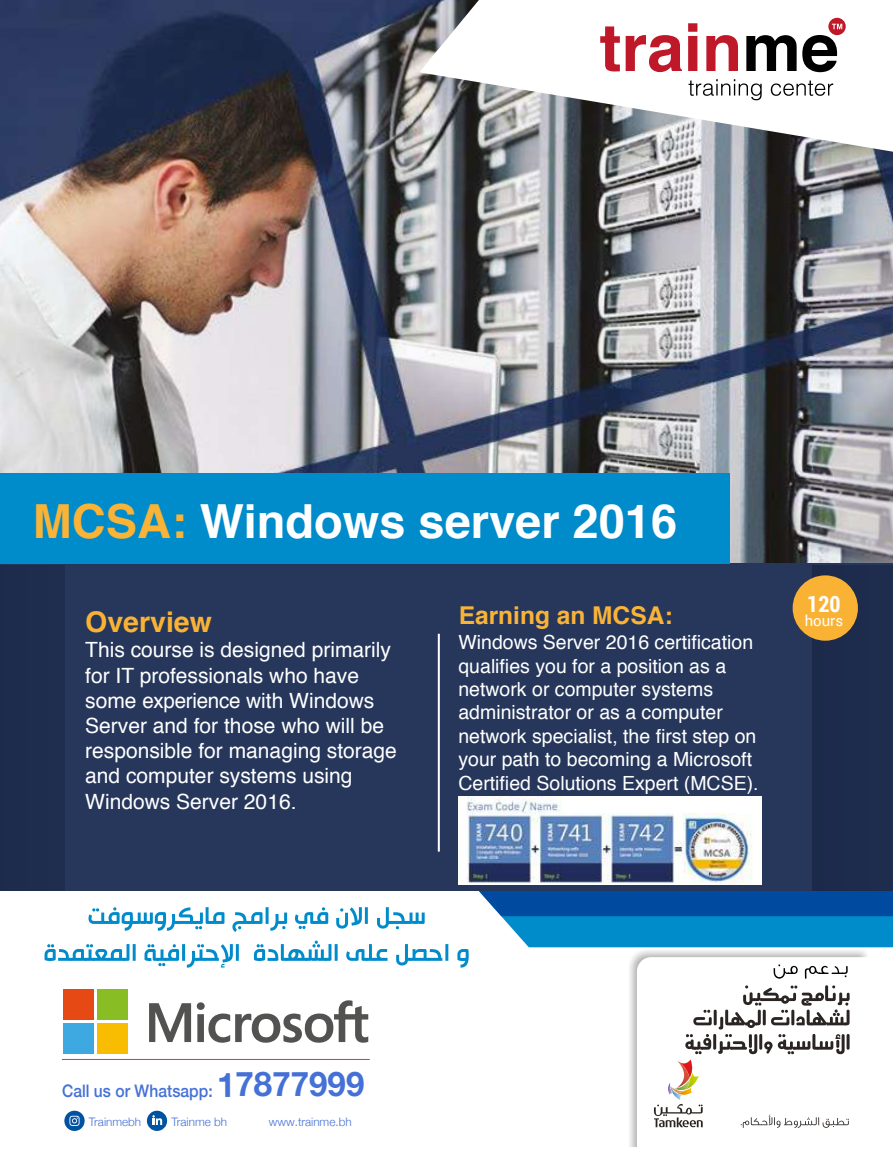
<style>
.page{position:relative;width:893px;height:1149px;background:#fff}
.page>*{position:absolute;margin:0;border:0;box-sizing:border-box;transform-origin:0 0}
.t1{font:700 46.95px "Helvetica";color:#fff}
.t2{font:700 28.5px "Helvetica";color:#f9b234}
.t3{font:700 24.45px "Helvetica";color:#f9b337}
.t4{font:700 condensed 22.5px "Roboto";color:#fff}
.t5{font:21px/25.2px "Helvetica";color:#fff}
.t6{font:19.5px/23.4px "Helvetica";color:#fff}
.t7{font:500 17.25px "Helvetica Neue";letter-spacing:-.005em;color:#4571d6;scale:.91 1}
.t8{font:15px "Roboto";color:#fff}
.t9{font:300 11.7px "Helvetica Neue";color:#4571d6}
.s1{color:#f9b337}
.s2{font-weight:700;font-size:33.75px}
</style>
<div class="page">
<img style="left:0;top:0;width:893px;height:565px">
<div style="left:1px;top:563px;width:892px;height:327px;background:#26375b"></div>
<div style="left:813px;top:565px;width:80px;height:325px;background:#1d2b4c"></div>
<div style="left:0;top:565px;width:65px;height:325px;background:#1e2c4d"></div>
<hr style="left:438px;top:633px;width:2px;height:218px;background:#fff">
<svg style="left:479px;top:890px;width:414px;height:57px;background:#0f74b8"></svg>
<svg style="left:89px;top:907px;width:336px;height:24px"></svg>
<svg style="left:45px;top:940px;width:424px;height:27px"></svg>
<svg style="left:629px;top:950px;width:238px;height:196px"></svg>
<svg style="left:637px;top:956px;width:230px;height:190px"></svg>
<svg style="left:654px;top:1059px;width:49px;height:67px"></svg>
<svg style="left:774px;top:964px;width:74px;height:14px"></svg>
<svg style="left:741px;top:1114px;width:108px;height:13px"></svg>
<svg style="left:685px;top:984px;width:165px;height:69px"></svg>
<svg style="left:64px;top:1110px;width:21px;height:20px"></svg>
<svg style="left:69px;top:1115px;width:11px;height:10px"></svg>
<svg style="left:147px;top:1110px;width:20px;height:20px"></svg>
<svg style="left:152px;top:1114px;width:10px;height:10px"></svg>
<hr style="left:62px;top:1058px;width:308px;height:1px;background:#ce3667">
<div style="left:793px;top:575px;width:65px;height:65px;background:#f9b234;border-radius:50%"></div>
<svg style="left:420px;top:0;width:473px;height:152px"></svg>
<div style="left:63px;top:989px;width:31px;height:30px;background:#e74915"></div>
<div style="left:97px;top:989px;width:31px;height:30px;background:#89bd24"></div>
<div style="left:63px;top:1022px;width:31px;height:31px;background:#3ea9e0"></div>
<div style="left:97px;top:1022px;width:31px;height:31px;background:#f8bd00"></div>
<svg style="left:149px;top:1003px;width:42px;height:38px"></svg>
<svg style="left:197px;top:1000px;width:171px;height:42px"></svg>
<svg style="left:828px;top:18px;width:18px;height:17px"></svg>
<svg style="left:832px;top:24px;width:10px;height:5px"></svg>
<svg style="left:600px;top:26px;width:20px;height:46px"></svg>
<svg style="left:626px;top:35px;width:56px;height:37px"></svg>
<svg style="left:688px;top:23px;width:9px;height:48px"></svg>
<svg style="left:706px;top:35px;width:32px;height:36px"></svg>
<svg style="left:746px;top:35px;width:91px;height:37px"></svg>
<svg style="left:688px;top:79px;width:74px;height:21px"></svg>
<svg style="left:771px;top:80px;width:62px;height:16px"></svg>
<div style="left:0;top:473px;width:730px;height:90px;background:#008bca"></div>
<img style="left:459px;top:796px;width:303px;height:88px">
<h1 class="t1" style="left:33px;top:483px;width:646px"><span class="s1">MCSA:</span> Windows server 2016</h1>
<h2 class="t2" style="left:85px;top:599px;width:128px">Overview</h2>
<p class="t5" style="left:85px;top:637px;width:313px">This course is designed primarily for IT professionals who have some experience with Windows<br>Server and for those who will be responsible for managing storage and computer systems using<br>Windows Server 2016.</p>
<p class="t3" style="left:459px;top:595px;width:215px">Earning an MCSA:</p>
<p class="t6" style="left:458px;top:631px;width:302px">Windows Server 2016 certification qualifies you for a position as a network or computer systems administrator or as a computer network specialist, the first step on your path to becoming a Microsoft Certified Solutions Expert (MCSE).</p>
<p class="t4" style="left:807px;top:588px;width:35px">120</p>
<p class="t8" style="left:805px;top:609px;width:40px">hours</p>
<p class="t7" style="left:62px;top:1076px;width:334px">Call us or Whatsapp: <span class="s2">17877999</span></p>
<p class="t9" style="left:269px;top:1111px;width:84px">www.trainme.bh</p>
<p class="t9" style="left:89px;top:1111px;width:54px">Trainmebh</p>
<p class="t9" style="left:171px;top:1111px;width:57px">Trainme bh</p>
</div>
